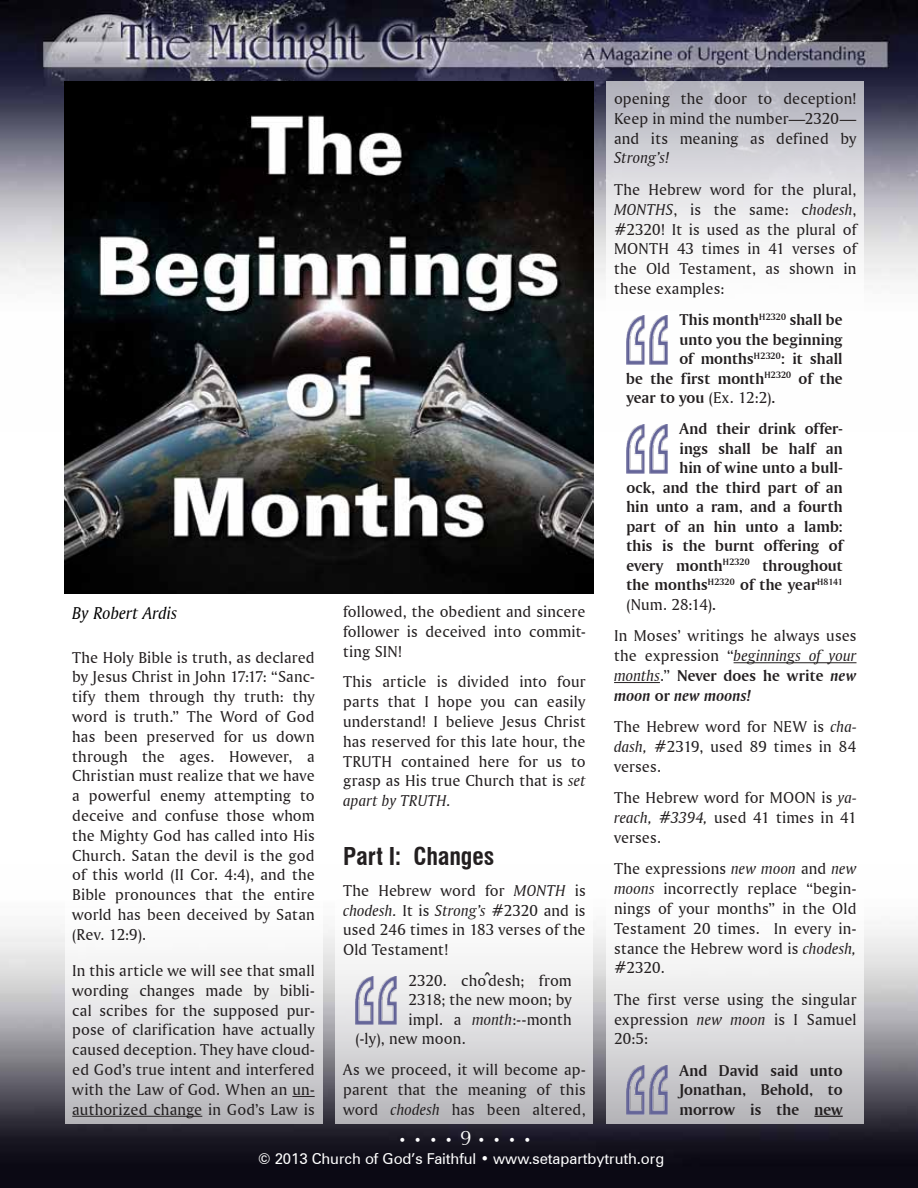
<style>
.page{position:relative;width:918px;height:1188px;background:#fff}
.page>*{position:absolute;margin:0;border:0;box-sizing:border-box;transform-origin:0 0}
.t1{font:700 condensed 24px "Swiss 721 BT";letter-spacing:-.005em;color:#231f20}
.t2{font:18px "Amerigo BT Italic A";letter-spacing:.005em;color:#000}
.t3{font:16.5px/19.8px "Amerigo BT Roman A";letter-spacing:.01em;color:#231f20;text-align:justify}
.t4{font:16.5px/19.5px "Amerigo BT Bold A";letter-spacing:.005em;color:#231f20;text-align:right}
.t5{font:16.5px "Amerigo BT Italic A";letter-spacing:.005em;color:#231f20}
.t6{font:16.5px "Amerigo BT Bold Italic A";letter-spacing:.005em;color:#231f20}
.t7{font:15px "Zurich BT";letter-spacing:-.005em;color:#fff}
.t8{font:13.5px "Zapf Humanist 601 BT";color:#fff}
.s1{font-family:"Amerigo BT Italic A"}
.s2{font-family:"Amerigo BT Roman A"}
.s3{font-family:"Tahoma"}
.s4{font-family:"Amerigo BT Bold A"}
.s5{font-family:"Amerigo BT Bold Italic A"}
.s6{font-size:21px}
</style>
<div class="page">
<img style="left:0;top:929px;width:918px;height:259px">
<img style="left:0;top:0;width:918px;height:432px">
<svg style="left:607px;top:81px;width:257px;height:1042px"></svg>
<hr style="left:734px;top:662px;width:123px;height:1px;background:#231f20">
<hr style="left:614px;top:682px;width:46px;height:1px;background:#231f20">
<svg style="left:814px;top:1116px;width:29px;height:1px"></svg>
<img style="left:626px;top:316px;width:53px;height:48px">
<img style="left:626px;top:425px;width:53px;height:48px">
<img style="left:626px;top:1066px;width:53px;height:49px">
<svg style="left:336px;top:929px;width:257px;height:194px"></svg>
<img style="left:355px;top:976px;width:53px;height:49px">
<svg style="left:65px;top:929px;width:257px;height:194px"></svg>
<svg style="left:292px;top:1096px;width:23px;height:1px"></svg>
<hr style="left:72px;top:1116px;width:130px;height:1px;background:#231f20">
<img style="left:65px;top:81px;width:528px;height:513px">
<p class="t2" style="left:72px;top:602px;width:107px">By Robert Ardis</p>
<p class="t3" style="left:72px;top:647px;width:244px">The Holy Bible is truth, as declared by Jesus Christ in John 17:17: “Sanc&shy;tify them through thy truth: thy word is truth.” The Word of God has been preserved for us down through the ages. However, a Christian must realize that we have a powerful enemy attempting to deceive and confuse those whom the Mighty God has called into His Church. Satan the devil is the god of this world (II Cor. 4:4), and the Bible pronounces that the entire world has been deceived by Satan (Rev. 12:9).</p>
<p class="t3" style="left:72px;top:960px;width:244px">In this article we will see that small wording changes made by bibli&shy;cal scribes for the supposed pur&shy;pose of clarification have actually caused deception. They have cloud&shy;ed God’s true intent and interfered with the Law of God. When an un&shy;authorized change in God’s Law is</p>
<p class="t3" style="left:343px;top:601px;width:244px">followed, the obedient and sincere follower is deceived into commit&shy;ting SIN!</p>
<p class="t3" style="left:343px;top:672px;width:244px">This article is divided into four parts that I hope you can easily understand! I believe Jesus Christ has reserved for this late hour, the TRUTH contained here for us to grasp as His true Church that is <span class="s1">set</span></p>
<p class="t5" style="left:343px;top:791px;width:109px">apart by TRUTH.</p>
<h1 class="t1" style="left:343px;top:842px;width:153px">Part I: Changes</h1>
<p class="t3" style="left:343px;top:880px;width:244px">The Hebrew word for <span class="s1">MONTH</span> is</p>
<p class="t5" style="left:343px;top:900px;width:244px">chodesh. <span class="s2">It is</span> Strong’s <span class="s2">#2320 and is</span></p>
<p class="t3" style="left:343px;top:920px;width:244px">used 246 times in 183 verses of the<br>Old Testament!</p>
<p class="t3" style="left:409px;top:970px;width:165px">2320. cho<span class="s3">̂</span>desh; from</p>
<p class="t3" style="left:409px;top:989px;width:165px">2318; the new moon; by</p>
<p class="t3" style="left:409px;top:1009px;width:165px">impl. a <span class="s1">month</span>:--month</p>
<p class="t3" style="left:355px;top:1028px;width:112px">(-ly), new moon.</p>
<p class="t3" style="left:343px;top:1059px;width:244px">As we proceed, it will become ap&shy;parent that the meaning of this word <span class="s1">chodesh</span> has been altered,</p>
<p class="t3" style="left:614px;top:88px;width:244px">opening the door to deception!<br>Keep in mind the number—2320— and its meaning as defined by</p>
<p class="t5" style="left:614px;top:148px;width:57px">Strong’s!</p>
<p class="t3" style="left:614px;top:179px;width:244px">The Hebrew word for the plural, <span class="s1">MONTHS</span>, is the same: c<span class="s1">hodesh</span>, #2320! It is used as the plural of MONTH 43 times in 41 verses of the Old Testament, as shown in these examples:</p>
<p class="t4" style="left:680px;top:309px;width:165px">This month<sup>H2320</sup> shall be</p>
<p class="t4" style="left:679px;top:329px;width:165px">unto you the beginning</p>
<p class="t4" style="left:679px;top:348px;width:165px">of months<sup>H2320</sup>: it shall</p>
<p class="t4" style="left:626px;top:368px;width:218px">be the first month<sup>H2320</sup> of the</p>
<p class="t4" style="left:626px;top:387px;width:151px">year to you <span class="s2">(Ex. 12:2)</span>.</p>
<p class="t4" style="left:626px;top:419px;width:218px">And their drink offer-<br>ings shall be half an<br>hin of wine unto a bull-<br>ock, and the third part of an hin unto a ram, and a fourth part of an hin unto a lamb: this is the burnt offering of every month<sup>H2320</sup> throughout the months<sup>H2320</sup> of the year<sup>H8141</sup></p>
<p class="t3" style="left:614px;top:588px;width:244px;line-height:31.5px;text-indent:12px">(Num. 28:14)<span class="s4">.<br></span>In Moses’ writings he always uses</p>
<p class="t5" style="left:614px;top:645px;width:244px"><span class="s2">the expression “</span>beginnings of your</p>
<p class="t4" style="left:614px;top:665px;width:244px"><span class="s1">months</span><span class="s2">.”</span> Never does he write <span class="s5">new</span></p>
<p class="t6" style="left:614px;top:685px;width:138px">moon <span class="s4">or</span> new moons!</p>
<p class="t3" style="left:614px;top:716px;width:244px">The Hebrew word for NEW is <span class="s1">cha&shy;dash,</span> #2319, used 89 times in 84 verses.</p>
<p class="t3" style="left:614px;top:788px;width:244px">The Hebrew word for MOON is <span class="s1">ya&shy;reach, #3394,</span> used 41 times in 41 verses.</p>
<p class="t3" style="left:614px;top:859px;width:244px">The expressions <span class="s1">new moon</span> and <span class="s1">new moons</span> incorrectly replace “begin&shy;nings of your months” in the Old Testament 20 times. In every in&shy;stance the Hebrew word is <span class="s1">chodesh, </span>#2320.</p>
<p class="t3" style="left:614px;top:989px;width:244px">The first verse using the singular expression <span class="s1">new moon</span> is I Samuel 20:5:</p>
<p class="t4" style="left:680px;top:1060px;width:165px;text-align:justify">And David said unto Jonathan, Behold, to morrow is the new</p>
<p class="t8" style="left:399px;top:1132px;width:134px">• • • • <span class="s6">9</span> • • • •</p>
<p class="t7" style="left:258px;top:1148px;width:408px">© 2013 Church of God’s Faithful • www.setapartbytruth.org</p>
</div>
